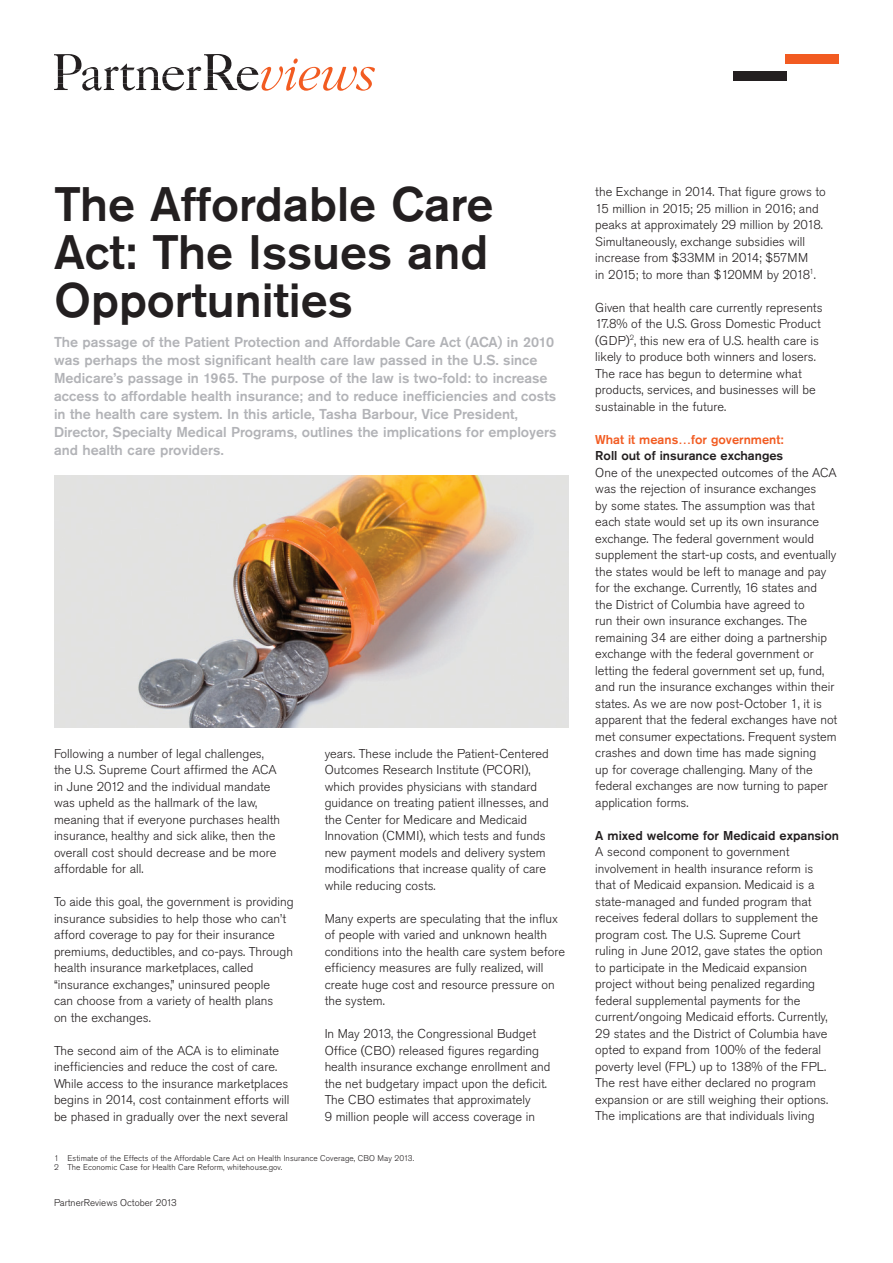
<style>
.page{position:relative;width:893px;height:1263px;background:#fff}
.page>*{position:absolute;margin:0;border:0;box-sizing:border-box;transform-origin:0 0}
.t1{font:500 48px/48px "Akzidenz Grotesk Std";color:#231f20;text-align:justify}
.t2{font:500 14.25px/18px "Akzidenz Grotesk Std";color:#b2b3b7}
._1b_Body_Copy_no_ind{font:300 12.75px/16.5px "Akzidenz Grotesk Std";color:#231f20}
._1b_Body_Copy_no_ind-2{font:500 12.75px "Akzidenz Grotesk Std";color:#231f20}
._1b_Body_Copy_no_ind-3{font:500 12.75px "Akzidenz Grotesk Std";color:#f25b21}
.t3{font:300 9.75px "Akzidenz Grotesk Std";color:#231f20}
._1b_Body_Copy_no_ind-4{font:300 8.25px "Akzidenz Grotesk Std";letter-spacing:.01em;color:#231f20}
</style>
<div class="page">
<img style="left:54px;top:475px;width:514px;height:253px">
<svg style="left:54px;top:54px;width:321px;height:37px"></svg>
<div style="left:733px;top:71px;width:54px;height:10px;background:#231f20"></div>
<div style="left:786px;top:54px;width:53px;height:9px;background:#f25b21"></div>
<p class="t1" style="left:54px;top:179px;width:441px">The Affordable Care Act: The Issues and Opportunities</p>
<p class="t2" style="left:54px;top:333px;width:504px">The passage of the Patient Protection and Affordable Care Act (ACA) in 2010 was perhaps the most significant health care law passed in the U.S. since Medicare’s passage in 1965. The purpose of the law is two-fold: to increase access to affordable health insurance; and to reduce inefficiencies and costs in the health care system. In this article, Tasha Barbour, Vice President, Director, Specialty Medical Programs, outlines the implications for employers and health care providers.</p>
<p class="_1b_Body_Copy_no_ind" style="left:54px;top:745px;width:228px">Following a number of legal challenges, the U.S. Supreme Court affirmed the ACA in June 2012 and the individual mandate was upheld as the hallmark of the law, meaning that if everyone purchases health insurance, healthy and sick alike, then the overall cost should decrease and be more affordable for all.</p>
<p class="_1b_Body_Copy_no_ind" style="left:54px;top:894px;width:241px">To aide this goal, the government is providing insurance subsidies to help those who can’t afford coverage to pay for their insurance premiums, deductibles, and co-pays. Through health insurance marketplaces, called “insurance exchanges,” uninsured people<br>can choose from a variety of health plans<br>on the exchanges.</p>
<p class="_1b_Body_Copy_no_ind" style="left:54px;top:1042px;width:237px">The second aim of the ACA is to eliminate inefficiencies and reduce the cost of care.<br>While access to the insurance marketplaces begins in 2014, cost containment efforts will be phased in gradually over the next several</p>
<p class="_1b_Body_Copy_no_ind" style="left:325px;top:745px;width:226px">years. These include the Patient-Centered Outcomes Research Institute (PCORI), which provides physicians with standard guidance on treating patient illnesses, and the Center for Medicare and Medicaid Innovation (CMMI), which tests and funds new payment models and delivery system modifications that increase quality of care while reducing costs.</p>
<p class="_1b_Body_Copy_no_ind" style="left:325px;top:910px;width:242px">Many experts are speculating that the influx of people with varied and unknown health conditions into the health care system before efficiency measures are fully realized, will create huge cost and resource pressure on the system.</p>
<p class="_1b_Body_Copy_no_ind" style="left:325px;top:1026px;width:227px">In May 2013, the Congressional Budget Office (CBO) released figures regarding health insurance exchange enrollment and the net budgetary impact upon the deficit.<br>The CBO estimates that approximately<br>9 million people will access coverage in</p>
<p class="_1b_Body_Copy_no_ind-4" style="left:54px;top:1154px;width:362px">1 Estimate of the Effects of the Affordable Care Act on Health Insurance Coverage, CBO May 2013.</p>
<p class="_1b_Body_Copy_no_ind-4" style="left:54px;top:1163px;width:230px">2 The Economic Case for Health Care Reform, whitehouse.gov.</p>
<p class="t3" style="left:54px;top:1197px;width:124px">PartnerReviews October 2013</p>
<p class="_1b_Body_Copy_no_ind" style="left:595px;top:184px;width:232px">the Exchange in 2014. That figure grows to 15 million in 2015; 25 million in 2016; and peaks at approximately 29 million by 2018.<br>Simultaneously, exchange subsidies will increase from $33MM in 2014; $57MM<br>in 2015; to more than $120MM by 2018<sup>1</sup>.</p>
<p class="_1b_Body_Copy_no_ind" style="left:595px;top:299px;width:229px">Given that health care currently represents 17.8% of the U.S. Gross Domestic Product (GDP)<sup>2</sup>, this new era of U.S. health care is likely to produce both winners and losers.<br>The race has begun to determine what products, services, and businesses will be sustainable in the future.</p>
<p class="_1b_Body_Copy_no_ind-3" style="left:595px;top:431px;width:190px">What it means…for government:</p>
<p class="_1b_Body_Copy_no_ind-2" style="left:595px;top:448px;width:189px">Roll out of insurance exchanges</p>
<p class="_1b_Body_Copy_no_ind" style="left:595px;top:464px;width:244px">One of the unexpected outcomes of the ACA was the rejection of insurance exchanges<br>by some states. The assumption was that each state would set up its own insurance exchange. The federal government would supplement the start-up costs, and eventually the states would be left to manage and pay for the exchange. Currently, 16 states and<br>the District of Columbia have agreed to<br>run their own insurance exchanges. The remaining 34 are either doing a partnership exchange with the federal government or letting the federal government set up, fund, and run the insurance exchanges within their states. As we are now post-October 1, it is apparent that the federal exchanges have not met consumer expectations. Frequent system crashes and down time has made signing<br>up for coverage challenging. Many of the federal exchanges are now turning to paper application forms.</p>
<p class="_1b_Body_Copy_no_ind-2" style="left:595px;top:827px;width:245px">A mixed welcome for Medicaid expansion</p>
<p class="_1b_Body_Copy_no_ind" style="left:595px;top:844px;width:234px">A second component to government involvement in health insurance reform is that of Medicaid expansion. Medicaid is a state-managed and funded program that receives federal dollars to supplement the program cost. The U.S. Supreme Court ruling in June 2012, gave states the option to participate in the Medicaid expansion project without being penalized regarding federal supplemental payments for the current/ongoing Medicaid efforts. Currently, 29 states and the District of Columbia have opted to expand from 100% of the federal poverty level (FPL) up to 138% of the FPL.<br>The rest have either declared no program expansion or are still weighing their options.<br>The implications are that individuals living</p>
</div>
